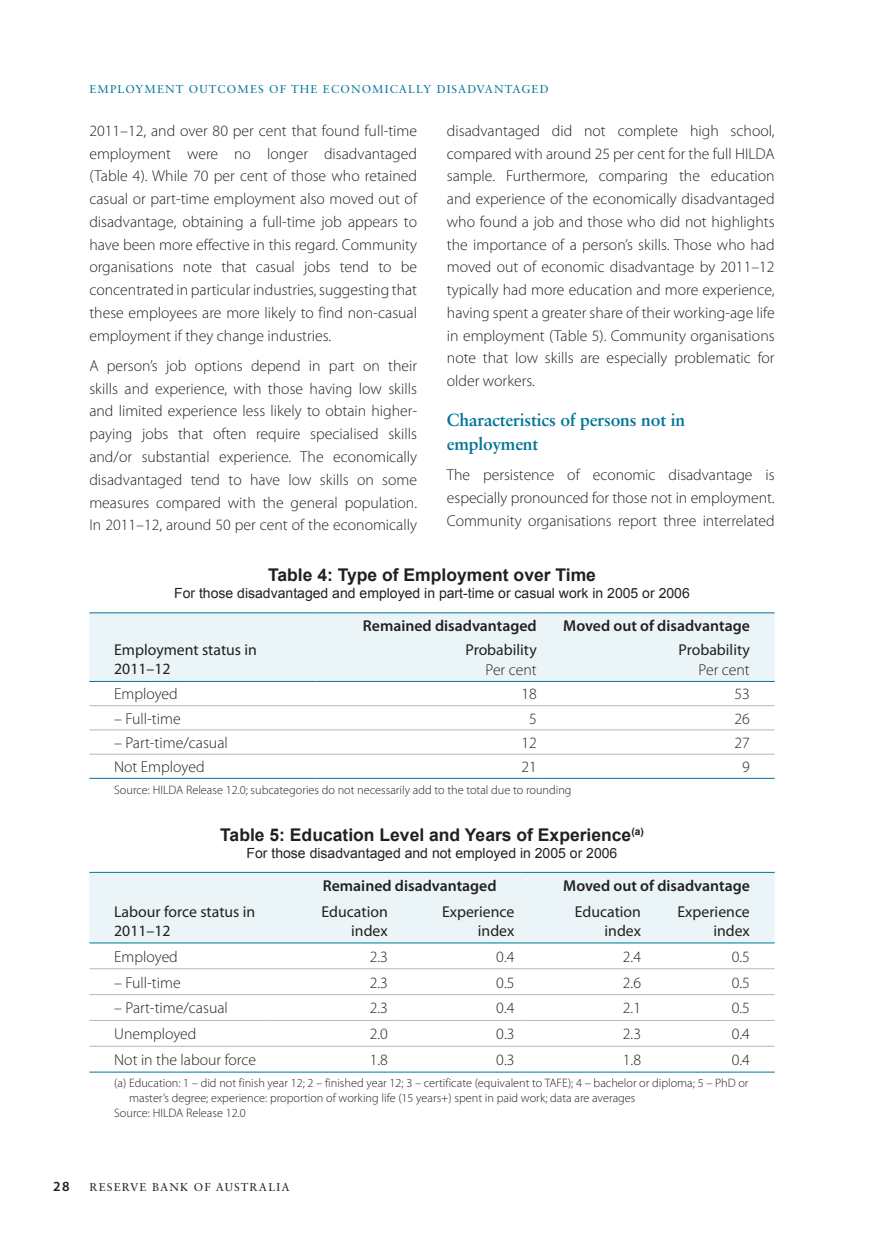
<style>
.page{position:relative;width:874px;height:1241px;background:#fff}
.page>*{position:absolute;margin:0;border:0;box-sizing:border-box;transform-origin:0 0}
.t1{font:700 17.5px "Arial";color:#231f20}
.t2{font:700 17.5px/24.5px "Sabon LT Std";letter-spacing:-.01em;color:#007598}
.t3{font:300 15.75px/22.8px "Myriad Pro";color:#231f20;text-align:justify}
.t4{font:15.75px/18.9px "Myriad Pro";color:#231f20;text-align:right}
.t5{font:600 15.75px "Myriad Pro";color:#231f20}
.t6{font:14px "Arial";color:#231f20}
.t7{font:600 14px "Myriad Pro";color:#231f20}
.t8{font:300 12.25px "Myriad Pro";color:#231f20}
.t9{font:11.38px "Sabon LT Std";letter-spacing:.1em;color:#007598}
.t10{font:11.38px "Sabon LT Std";letter-spacing:.1em;color:#231f20}
</style>
<div class="page">
<div style="left:89px;top:872px;width:685px;height:70px;background:#ebf5f8"></div>
<hr style="left:89px;top:871px;width:179px;height:1px;background:#007598">
<hr style="left:268px;top:871px;width:126px;height:1px;background:#007598">
<hr style="left:394px;top:871px;width:127px;height:1px;background:#007598">
<hr style="left:521px;top:871px;width:126px;height:1px;background:#007598">
<hr style="left:647px;top:871px;width:127px;height:1px;background:#007598">
<hr style="left:89px;top:968px;width:179px;height:1px;background:#b2b7bb">
<hr style="left:89px;top:994px;width:179px;height:1px;background:#b2b7bb">
<hr style="left:89px;top:1019px;width:179px;height:1px;background:#b2b7bb">
<hr style="left:89px;top:942px;width:179px;height:1px;background:#007598">
<hr style="left:268px;top:942px;width:126px;height:1px;background:#007598">
<hr style="left:394px;top:942px;width:127px;height:1px;background:#007598">
<hr style="left:521px;top:942px;width:126px;height:1px;background:#007598">
<hr style="left:647px;top:942px;width:127px;height:1px;background:#007598">
<hr style="left:89px;top:1071px;width:179px;height:1px;background:#007598">
<hr style="left:268px;top:1071px;width:126px;height:1px;background:#007598">
<hr style="left:394px;top:1071px;width:127px;height:1px;background:#007598">
<hr style="left:521px;top:1071px;width:126px;height:1px;background:#007598">
<hr style="left:647px;top:1071px;width:127px;height:1px;background:#007598">
<hr style="left:268px;top:968px;width:126px;height:1px;background:#b2b7bb">
<hr style="left:394px;top:968px;width:127px;height:1px;background:#b2b7bb">
<hr style="left:521px;top:968px;width:126px;height:1px;background:#b2b7bb">
<hr style="left:647px;top:968px;width:127px;height:1px;background:#b2b7bb">
<hr style="left:268px;top:994px;width:126px;height:1px;background:#b2b7bb">
<hr style="left:394px;top:994px;width:127px;height:1px;background:#b2b7bb">
<hr style="left:521px;top:994px;width:126px;height:1px;background:#b2b7bb">
<hr style="left:647px;top:994px;width:127px;height:1px;background:#b2b7bb">
<hr style="left:268px;top:1019px;width:126px;height:1px;background:#b2b7bb">
<hr style="left:394px;top:1019px;width:127px;height:1px;background:#b2b7bb">
<hr style="left:521px;top:1019px;width:126px;height:1px;background:#b2b7bb">
<hr style="left:647px;top:1019px;width:127px;height:1px;background:#b2b7bb">
<hr style="left:89px;top:1045px;width:179px;height:1px;background:#b2b7bb">
<hr style="left:268px;top:1045px;width:126px;height:1px;background:#b2b7bb">
<hr style="left:394px;top:1045px;width:127px;height:1px;background:#b2b7bb">
<hr style="left:521px;top:1045px;width:126px;height:1px;background:#b2b7bb">
<hr style="left:647px;top:1045px;width:127px;height:1px;background:#b2b7bb">
<div style="left:89px;top:613px;width:685px;height:68px;background:#ebf5f8"></div>
<hr style="left:89px;top:612px;width:227px;height:1px;background:#007598">
<hr style="left:316px;top:612px;width:227px;height:1px;background:#007598">
<hr style="left:543px;top:612px;width:231px;height:1px;background:#007598">
<hr style="left:89px;top:778px;width:227px;height:1px;background:#007598">
<hr style="left:316px;top:778px;width:227px;height:1px;background:#007598">
<hr style="left:543px;top:778px;width:231px;height:1px;background:#007598">
<hr style="left:89px;top:681px;width:227px;height:1px;background:#007598">
<hr style="left:316px;top:681px;width:227px;height:1px;background:#007598">
<hr style="left:543px;top:681px;width:231px;height:1px;background:#007598">
<hr style="left:89px;top:705px;width:227px;height:1px;background:#b2b7bb">
<hr style="left:89px;top:729px;width:227px;height:1px;background:#b2b7bb">
<hr style="left:89px;top:753px;width:227px;height:1px;background:#b2b7bb">
<hr style="left:316px;top:753px;width:227px;height:1px;background:#b2b7bb">
<hr style="left:543px;top:753px;width:231px;height:1px;background:#b2b7bb">
<hr style="left:316px;top:705px;width:227px;height:1px;background:#b2b7bb">
<hr style="left:543px;top:705px;width:231px;height:1px;background:#b2b7bb">
<hr style="left:316px;top:729px;width:227px;height:1px;background:#b2b7bb">
<hr style="left:543px;top:729px;width:231px;height:1px;background:#b2b7bb">
<p class="t9" style="left:89px;top:82px;width:459px">EMPLOYMENT OUTCOMES OF THE ECONOMICALLY DISADVANTAGED</p>
<p class="t3" style="left:89px;top:119px;width:329px">2011–12, and over 80 per cent that found full-time employment were no longer disadvantaged (Table 4). While 70 per cent of those who retained casual or part-time employment also moved out of disadvantage, obtaining a full-time job appears to have been more effective in this regard. Community organisations note that casual jobs tend to be concentrated in particular industries, suggesting that these employees are more likely to find non-casual employment if they change industries.</p>
<p class="t3" style="left:89px;top:354px;width:329px">A person’s job options depend in part on their skills and experience, with those having low skills and limited experience less likely to obtain higher&shy;paying jobs that often require specialised skills and/or substantial experience. The economically disadvantaged tend to have low skills on some measures compared with the general population.<br>In 2011–12, around 50 per cent of the economically</p>
<p class="t3" style="left:446px;top:119px;width:329px">disadvantaged did not complete high school, compared with around 25 per cent for the full HILDA sample. Furthermore, comparing the education and experience of the economically disadvantaged who found a job and those who did not highlights the importance of a person’s skills. Those who had moved out of economic disadvantage by 2011–12 typically had more education and more experience, having spent a greater share of their working-age life in employment (Table 5). Community organisations note that low skills are especially problematic for older workers.</p>
<p class="t2" style="left:446px;top:407px;width:239px">Characteristics of persons not in employment</p>
<p class="t3" style="left:446px;top:463px;width:329px">The persistence of economic disadvantage is especially pronounced for those not in employment.<br>Community organisations report three interrelated</p>
<p class="t1" style="left:268px;top:563px;width:329px">Table 4: Type of Employment over Time</p>
<p class="t6" style="left:174px;top:584px;width:517px">For those disadvantaged and employed in part-time or casual work in 2005 or 2006</p>
<p class="t5" style="left:363px;top:615px;width:175px">Remained disadvantaged</p>
<p class="t5" style="left:563px;top:615px;width:188px">Moved out of disadvantage</p>
<p class="t4" style="left:114px;top:640px;width:144px;text-align:left">Employment status in<br>2011–12</p>
<p class="t4" style="left:465px;top:640px;width:73px">Probability</p>
<p class="t4" style="left:678px;top:640px;width:73px">Probability</p>
<p class="t3" style="left:698px;top:658px;width:53px">Per cent</p>
<p class="t3" style="left:485px;top:658px;width:53px">Per cent</p>
<p class="t3" style="left:114px;top:682px;width:65px">Employed</p>
<p class="t3" style="left:521px;top:682px;width:17px">18</p>
<p class="t3" style="left:734px;top:682px;width:17px">53</p>
<p class="t3" style="left:114px;top:706px;width:68px">– Full-time</p>
<p class="t3" style="left:529px;top:706px;width:9px">5</p>
<p class="t3" style="left:734px;top:706px;width:17px">26</p>
<p class="t3" style="left:114px;top:731px;width:115px">– Part-time/casual</p>
<p class="t3" style="left:521px;top:731px;width:17px">12</p>
<p class="t3" style="left:734px;top:731px;width:17px">27</p>
<p class="t3" style="left:114px;top:755px;width:92px">Not Employed</p>
<p class="t3" style="left:521px;top:755px;width:17px">21</p>
<p class="t3" style="left:741px;top:755px;width:9px">9</p>
<p class="t8" style="left:114px;top:782px;width:458px">Source: HILDA Release 12.0; subcategories do not necessarily add to the total due to rounding</p>
<p class="t1" style="left:220px;top:823px;width:425px">Table 5: Education Level and Years of Experience<sup>(a)</sup></p>
<p class="t6" style="left:246px;top:843px;width:372px">For those disadvantaged and not employed in 2005 or 2006</p>
<p class="t5" style="left:322px;top:875px;width:175px">Remained disadvantaged</p>
<p class="t5" style="left:563px;top:875px;width:188px">Moved out of disadvantage</p>
<p class="t4" style="left:114px;top:901px;width:142px;text-align:left">Labour force status in<br>2011–12</p>
<p class="t4" style="left:321px;top:901px;width:68px">Education index</p>
<p class="t4" style="left:442px;top:901px;width:74px">Experience index</p>
<p class="t4" style="left:574px;top:901px;width:68px">Education index</p>
<p class="t4" style="left:677px;top:901px;width:74px">Experience index</p>
<p class="t3" style="left:114px;top:944px;width:65px">Employed</p>
<p class="t3" style="left:369px;top:944px;width:20px">2.3</p>
<p class="t3" style="left:496px;top:944px;width:20px">0.4</p>
<p class="t3" style="left:622px;top:944px;width:20px">2.4</p>
<p class="t3" style="left:731px;top:944px;width:20px">0.5</p>
<p class="t3" style="left:114px;top:970px;width:68px">– Full-time</p>
<p class="t3" style="left:369px;top:970px;width:20px">2.3</p>
<p class="t3" style="left:496px;top:970px;width:20px">0.5</p>
<p class="t3" style="left:622px;top:970px;width:20px">2.6</p>
<p class="t3" style="left:731px;top:970px;width:20px">0.5</p>
<p class="t3" style="left:114px;top:996px;width:115px">– Part-time/casual</p>
<p class="t3" style="left:369px;top:996px;width:20px">2.3</p>
<p class="t3" style="left:496px;top:996px;width:20px">0.4</p>
<p class="t3" style="left:622px;top:996px;width:20px">2.1</p>
<p class="t3" style="left:731px;top:996px;width:20px">0.5</p>
<p class="t3" style="left:114px;top:1022px;width:84px">Unemployed</p>
<p class="t3" style="left:369px;top:1022px;width:20px">2.0</p>
<p class="t3" style="left:496px;top:1022px;width:20px">0.3</p>
<p class="t3" style="left:622px;top:1022px;width:20px">2.3</p>
<p class="t3" style="left:731px;top:1022px;width:20px">0.4</p>
<p class="t3" style="left:114px;top:1048px;width:143px">Not in the labour force</p>
<p class="t3" style="left:369px;top:1048px;width:20px">1.8</p>
<p class="t3" style="left:496px;top:1048px;width:20px">0.3</p>
<p class="t3" style="left:622px;top:1048px;width:20px">1.8</p>
<p class="t3" style="left:731px;top:1048px;width:20px">0.4</p>
<p class="t8" style="left:114px;top:1075px;width:635px">(a) Education: 1 – did not finish year 12; 2 – finished year 12; 3 – certificate (equivalent to TAFE); 4 – bachelor or diploma; 5 – PhD or</p>
<p class="t8" style="left:129px;top:1090px;width:507px">master’s degree; experience: proportion of working life (15 years+) spent in paid work; data are averages</p>
<p class="t8" style="left:114px;top:1105px;width:133px">Source: HILDA Release 12.0</p>
<p class="t7" style="left:53px;top:1177px;width:18px">28</p>
<p class="t10" style="left:89px;top:1180px;width:201px">RESERVE BANK OF AUSTRALIA</p>
</div>
